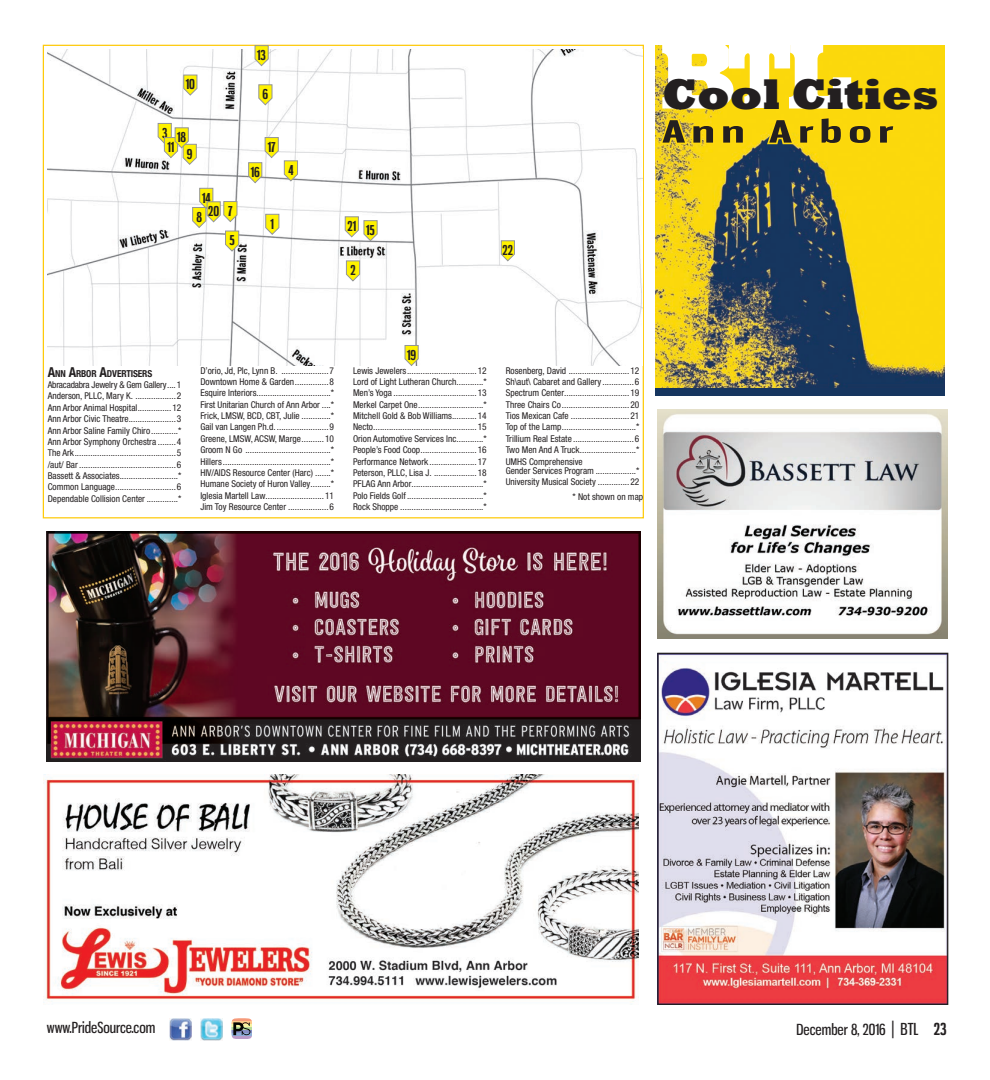
<style>
.page{position:relative;width:990px;height:1080px;background:#fff}
.page>*{position:absolute;margin:0;border:0;box-sizing:border-box;transform-origin:0 0}
.t1{font:800 43.62px "Rockwell";color:#231f20}
.t2{font:15px "Gnuolane Rg";color:#231f20}
.t3{font:700 13.38px "Gnuolane Rg";color:#231f20}
.Index-Catagory{font:700 condensed 9.62px "Helvetica Neue LT Std";letter-spacing:-.015em;color:#231f20}
.Index-Listing{font:condensed 9.38px "Helvetica Neue LT Std";color:#231f20}
.Index-Listing-2{font:condensed 9.38px "Helvetica Neue LT Std";letter-spacing:-.02em;color:#231f20}
.s1{font-size:13.75px}
.s2{font-size:17.5px}
.s3{font-size:16.25px}
.s4{font-weight:700;font-size:16.25px}
</style>
<div class="page">
<img style="left:201px;top:1018px;width:21px;height:22px">
<img style="left:170px;top:1018px;width:21px;height:22px">
<hr style="left:231px;top:1018px;width:21px;height:3px;background:#f69a7a">
<hr style="left:231px;top:1021px;width:21px;height:3px;background:#fdc88a">
<hr style="left:231px;top:1024px;width:21px;height:3px;background:#f6f3a2">
<hr style="left:231px;top:1027px;width:21px;height:3px;background:#b7d99b">
<hr style="left:231px;top:1030px;width:21px;height:3px;background:#868fc4">
<hr style="left:231px;top:1033px;width:21px;height:3px;background:#8fafd8">
<hr style="left:231px;top:1036px;width:21px;height:3px;background:#bb9cc9">
<svg style="left:233px;top:1022px;width:17px;height:13px"></svg>
<img style="left:45px;top:775px;width:594px;height:227px">
<img style="left:46px;top:532px;width:595px;height:229px">
<img style="left:659px;top:655px;width:287px;height:348px">
<div style="left:657px;top:653px;width:291px;height:352px;border:1px solid #231f20"></div>
<img style="left:658px;top:409px;width:290px;height:230px">
<div style="left:656px;top:381px;width:289px;height:15px;background:#16355f"></div>
<img style="left:656px;top:45px;width:289px;height:343px">
<svg style="left:662px;top:45px;width:189px;height:64px"></svg>
<svg style="left:660px;top:119px;width:55px;height:25px"></svg>
<svg style="left:722px;top:124px;width:22px;height:20px"></svg>
<svg style="left:767px;top:117px;width:75px;height:28px;background:#ad9515"></svg>
<svg style="left:848px;top:124px;width:24px;height:21px"></svg>
<svg style="left:878px;top:125px;width:17px;height:19px"></svg>
<img style="left:47px;top:49px;width:596px;height:317px">
<svg style="left:265px;top:214px;width:15px;height:21px"></svg>
<svg style="left:345px;top:216px;width:33px;height:26px"></svg>
<svg style="left:501px;top:240px;width:14px;height:22px"></svg>
<svg style="left:158px;top:123px;width:39px;height:42px"></svg>
<svg style="left:404px;top:345px;width:15px;height:21px"></svg>
<svg style="left:254px;top:45px;width:15px;height:22px"></svg>
<svg style="left:258px;top:84px;width:15px;height:22px"></svg>
<svg style="left:183px;top:74px;width:15px;height:22px"></svg>
<svg style="left:192px;top:188px;width:47px;height:64px"></svg>
<svg style="left:248px;top:137px;width:50px;height:47px"></svg>
<svg style="left:346px;top:260px;width:14px;height:22px"></svg>
<p class="t3" style="left:186px;top:76px;width:11px">10</p>
<p class="t3" style="left:162px;top:125px;width:7px">3</p>
<p class="t3" style="left:177px;top:129px;width:10px">18</p>
<p class="t3" style="left:168px;top:139px;width:8px">11</p>
<p class="t3" style="left:187px;top:145px;width:7px">9</p>
<p class="t3" style="left:202px;top:189px;width:10px">14</p>
<p class="t3" style="left:208px;top:203px;width:13px">20</p>
<p class="t3" style="left:196px;top:209px;width:7px">8</p>
<p class="t3" style="left:228px;top:203px;width:6px">7</p>
<p class="t3" style="left:229px;top:232px;width:7px">5</p>
<p class="t3" style="left:257px;top:47px;width:10px">13</p>
<p class="t3" style="left:263px;top:86px;width:7px">6</p>
<p class="t3" style="left:251px;top:164px;width:11px">16</p>
<p class="t3" style="left:268px;top:139px;width:9px">17</p>
<p class="t3" style="left:288px;top:162px;width:7px">4</p>
<p class="t3" style="left:271px;top:215px;width:5px">1</p>
<p class="t3" style="left:347px;top:218px;width:10px">21</p>
<p class="t3" style="left:366px;top:222px;width:10px">15</p>
<p class="t3" style="left:350px;top:262px;width:7px">2</p>
<p class="t3" style="left:503px;top:242px;width:12px">22</p>
<p class="t1" style="left:662px;top:69px;width:278px">Cool Cities</p>
<p class="Index-Catagory" style="left:48px;top:367px;width:106px"><span class="s1">A</span>NN <span class="s1">A</span>RBOR <span class="s1">A</span>DVERTISERS</p>
<p class="Index-Listing-2" style="left:48px;top:379px;width:135px">Abracadabra Jewelry &amp; Gem Gallery.... 1</p>
<p class="Index-Listing" style="left:48px;top:391px;width:135px">Anderson, PLLC, Mary K. ..................2</p>
<p class="Index-Listing" style="left:48px;top:402px;width:135px">Ann Arbor Animal Hospital...............12</p>
<p class="Index-Listing" style="left:48px;top:413px;width:135px">Ann Arbor Civic Theatre.....................3</p>
<p class="Index-Listing" style="left:48px;top:425px;width:135px">Ann Arbor Saline Family Chiro............*</p>
<p class="Index-Listing" style="left:48px;top:436px;width:135px">Ann Arbor Symphony Orchestra ........4</p>
<p class="Index-Listing" style="left:48px;top:448px;width:135px">The Ark.............................................5</p>
<p class="Index-Listing" style="left:48px;top:459px;width:135px">/aut/ Bar...........................................6</p>
<p class="Index-Listing" style="left:48px;top:470px;width:135px">Bassett &amp; Associates..........................*</p>
<p class="Index-Listing" style="left:48px;top:482px;width:135px">Common Language...........................6</p>
<p class="Index-Listing" style="left:48px;top:493px;width:135px">Dependable Collision Center ..............*</p>
<p class="Index-Listing" style="left:200px;top:365px;width:135px">D’orio, Jd, Plc, Lynn B. .....................7</p>
<p class="Index-Listing" style="left:200px;top:376px;width:135px">Downtown Home &amp; Garden...............8</p>
<p class="Index-Listing" style="left:200px;top:388px;width:135px">Esquire Interiors.................................*</p>
<p class="Index-Listing" style="left:200px;top:399px;width:135px">First Unitarian Church of Ann Arbor ....*</p>
<p class="Index-Listing" style="left:200px;top:410px;width:135px">Frick, LMSW, BCD, CBT, Julie .............*</p>
<p class="Index-Listing" style="left:200px;top:422px;width:135px">Gail van Langen Ph.d. .......................9</p>
<p class="Index-Listing" style="left:200px;top:433px;width:135px">Greene, LMSW, ACSW, Marge..........10</p>
<p class="Index-Listing" style="left:200px;top:444px;width:135px">Groom N Go ......................................*</p>
<p class="Index-Listing" style="left:200px;top:456px;width:135px">Hillers................................................*</p>
<p class="Index-Listing" style="left:200px;top:467px;width:135px">HIV/AIDS Resource Center (Harc) .......*</p>
<p class="Index-Listing" style="left:200px;top:479px;width:135px">Humane Society of Huron Valley.........*</p>
<p class="Index-Listing" style="left:200px;top:490px;width:135px">Iglesia Martell Law..........................11</p>
<p class="Index-Listing" style="left:200px;top:501px;width:135px">Jim Toy Resource Center ..................6</p>
<p class="t3" style="left:407px;top:347px;width:11px">19</p>
<p class="Index-Listing" style="left:353px;top:365px;width:135px">Lewis Jewelers...............................12</p>
<p class="Index-Listing" style="left:353px;top:376px;width:135px">Lord of Light Lutheran Church............*</p>
<p class="Index-Listing" style="left:353px;top:388px;width:135px">Men’s Yoga .....................................13</p>
<p class="Index-Listing" style="left:353px;top:399px;width:135px">Merkel Carpet One.............................*</p>
<p class="Index-Listing" style="left:353px;top:410px;width:135px">Mitchell Gold &amp; Bob Williams...........14</p>
<p class="Index-Listing" style="left:353px;top:422px;width:135px">Necto..............................................15</p>
<p class="Index-Listing" style="left:353px;top:433px;width:135px">Orion Automotive Services Inc............*</p>
<p class="Index-Listing" style="left:353px;top:444px;width:135px">People’s Food Coop.........................16</p>
<p class="Index-Listing" style="left:353px;top:456px;width:135px">Performance Network .....................17</p>
<p class="Index-Listing" style="left:353px;top:467px;width:135px">Peterson, PLLC, Lisa J. ...................18</p>
<p class="Index-Listing" style="left:353px;top:479px;width:135px">PFLAG Ann Arbor................................*</p>
<p class="Index-Listing" style="left:353px;top:490px;width:135px">Polo Fields Golf ..................................*</p>
<p class="Index-Listing" style="left:353px;top:501px;width:135px">Rock Shoppe .....................................*</p>
<p class="Index-Listing" style="left:506px;top:365px;width:135px">Rosenberg, David ...........................12</p>
<p class="Index-Listing" style="left:506px;top:376px;width:135px">Sh\aut\ Cabaret and Gallery ..............6</p>
<p class="Index-Listing" style="left:506px;top:388px;width:135px">Spectrum Center.............................19</p>
<p class="Index-Listing" style="left:506px;top:399px;width:135px">Three Chairs Co ..............................20</p>
<p class="Index-Listing" style="left:506px;top:410px;width:135px">Tios Mexican Cafe ..........................21</p>
<p class="Index-Listing" style="left:506px;top:422px;width:135px">Top of the Lamp.................................*</p>
<p class="Index-Listing" style="left:506px;top:433px;width:135px">Trillium Real Estate ...........................6</p>
<p class="Index-Listing" style="left:506px;top:444px;width:135px">Two Men And A Truck.........................*</p>
<p class="Index-Listing" style="left:506px;top:456px;width:79px">UMHS Comprehensive</p>
<p class="Index-Listing" style="left:506px;top:465px;width:135px">Gender Services Program ..................*</p>
<p class="Index-Listing" style="left:506px;top:477px;width:135px">University Musical Society ..............22</p>
<p class="Index-Listing" style="left:573px;top:491px;width:72px">* Not shown on map</p>
<h2 class="t2" style="left:47px;top:1019px;width:110px">www.PrideSource.com</h2>
<p class="t2" style="left:797px;top:1021px;width:152px">December 8, 2016 <span class="s2">|</span> <span class="s3">BTL</span> <span class="s4">23</span></p>
</div>
